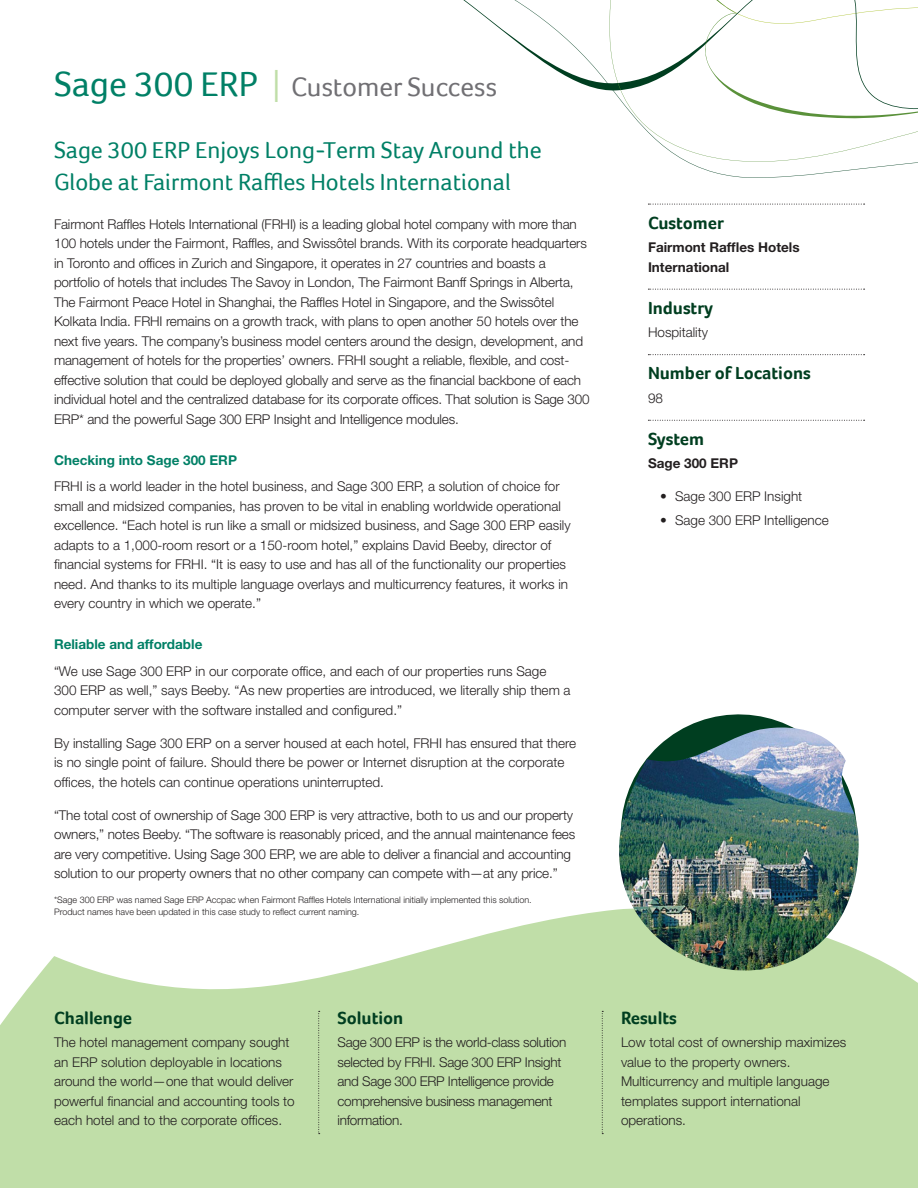
<style>
.page{position:relative;width:918px;height:1188px;background:#fff}
.page>*{position:absolute;margin:0;border:0;box-sizing:border-box;transform-origin:0 0}
.t1{font:27.3px "Foco";color:#717074}
.t2{font:24px/32.2px "Foco";color:#008066}
.Side_Header{font:700 18px "Foco";color:#003e20}
.Challenge_Header{font:700 18px "Foco";color:#003e20}
.Body{font:300 13.5px/19.5px "Helvetica Neue LT Std";letter-spacing:-.01em;color:#231f20}
.Challenge_body{font:300 13.5px/19.5px "Helvetica Neue LT Std";color:#231f20}
.Side_Bar_Bold_Body{font:700 13.5px/19.5px "Helvetica Neue LT Std";color:#231f20}
.Subhead{font:700 13.5px "Helvetica Neue LT Std";color:#008066}
.Side_Bullets{font:300 13.5px "Helvetica Neue LT Std";color:#231f20}
.t3{font:300 9px/12.8px "Helvetica Neue LT Std";color:#231f20}
.s1{font-size:35.85px;color:#008066}
.s2{font-family:"Helvetica Neue LT Std";font-weight:300;font-size:44.85px;color:#c0dea8}
</style>
<div class="page">
<svg style="left:684px;top:714px;width:110px;height:14px;fill:#003e20"></svg>
<svg style="left:0;top:909px;width:918px;height:279px;fill:#c0dea8"></svg>
<img style="left:619px;top:728px;width:240px;height:244px">
<svg style="left:648px;top:204px;width:217px;height:1px"></svg>
<svg style="left:648px;top:289px;width:217px;height:1px"></svg>
<svg style="left:648px;top:354px;width:217px;height:1px"></svg>
<svg style="left:648px;top:420px;width:217px;height:1px"></svg>
<svg style="left:602px;top:1011px;width:1px;height:123px"></svg>
<svg style="left:318px;top:1011px;width:2px;height:123px"></svg>
<svg style="left:463px;top:0;width:455px;height:178px"></svg>
<p class="t1" style="left:54px;top:71px;width:445px"><span class="s1">Sage 300 ERP</span> <span class="s2">I</span> Customer Success</p>
<p class="t2" style="left:54px;top:134px;width:489px">Sage 300 ERP Enjoys Long-Term Stay Around the<br>Globe at Fairmont Raffles Hotels International</p>
<p class="Body" style="left:54px;top:214px;width:537px">Fairmont Raffles Hotels International (FRHI) is a leading global hotel company with more than 100 hotels under the Fairmont, Raffles, and Swissôtel brands. With its corporate headquarters in Toronto and offices in Zurich and Singapore, it operates in 27 countries and boasts a portfolio of hotels that includes The Savoy in London, The Fairmont Banff Springs in Alberta, The Fairmont Peace Hotel in Shanghai, the Raffles Hotel in Singapore, and the Swissôtel Kolkata India. FRHI remains on a growth track, with plans to open another 50 hotels over the next five years. The company’s business model centers around the design, development, and management of hotels for the properties’ owners. FRHI sought a reliable, flexible, and cost&shy;effective solution that could be deployed globally and serve as the financial backbone of each individual hotel and the centralized database for its corporate offices. That solution is Sage 300<br>ERP* and the powerful Sage 300 ERP Insight and Intelligence modules.</p>
<p class="Subhead" style="left:54px;top:452px;width:185px">Checking into Sage 300 ERP</p>
<p class="Body" style="left:54px;top:476px;width:518px">FRHI is a world leader in the hotel business, and Sage 300 ERP, a solution of choice for small and midsized companies, has proven to be vital in enabling worldwide operational excellence. “Each hotel is run like a small or midsized business, and Sage 300 ERP easily adapts to a 1,000-room resort or a 150-room hotel,” explains David Beeby, director of financial systems for FRHI. “It is easy to use and has all of the functionality our properties need. And thanks to its multiple language overlays and multicurrency features, it works in every country in which we operate.”</p>
<p class="Subhead" style="left:54px;top:636px;width:150px">Reliable and affordable</p>
<p class="Body" style="left:54px;top:661px;width:518px">“We use Sage 300 ERP in our corporate office, and each of our properties runs Sage<br>300 ERP as well,” says Beeby. “As new properties are introduced, we literally ship them a computer server with the software installed and configured.”</p>
<p class="Body" style="left:54px;top:733px;width:524px">By installing Sage 300 ERP on a server housed at each hotel, FRHI has ensured that there is no single point of failure. Should there be power or Internet disruption at the corporate offices, the hotels can continue operations uninterrupted.</p>
<p class="Body" style="left:54px;top:805px;width:523px">“The total cost of ownership of Sage 300 ERP is very attractive, both to us and our property owners,” notes Beeby. “The software is reasonably priced, and the annual maintenance fees are very competitive. Using Sage 300 ERP, we are able to deliver a financial and accounting solution to our property owners that no other company can compete with—at any price.”</p>
<p class="t3" style="left:54px;top:893px;width:479px">*Sage 300 ERP was named Sage ERP Accpac when Fairmont Raffles Hotels International initially implemented this solution.<br>Product names have been updated in this case study to reflect current naming.</p>
<p class="Side_Header" style="left:648px;top:212px;width:77px">Customer</p>
<p class="Side_Bar_Bold_Body" style="left:648px;top:237px;width:153px">Fairmont Raffles Hotels<br>International</p>
<p class="Side_Header" style="left:648px;top:297px;width:67px">Industry</p>
<p class="Body" style="left:648px;top:323px;width:61px">Hospitality</p>
<p class="Side_Header" style="left:648px;top:363px;width:164px">Number of Locations</p>
<p class="Body" style="left:648px;top:388px;width:17px">98</p>
<p class="Side_Header" style="left:648px;top:428px;width:58px">System</p>
<p class="Side_Bar_Bold_Body" style="left:648px;top:454px;width:92px">Sage 300 ERP</p>
<p class="Side_Bullets" style="left:660px;top:488px;width:144px">• Sage 300 ERP Insight</p>
<p class="Side_Bullets" style="left:660px;top:512px;width:170px">• Sage 300 ERP Intelligence</p>
<p class="Challenge_Header" style="left:54px;top:1007px;width:80px">Challenge</p>
<p class="Challenge_body" style="left:54px;top:1032px;width:242px">The hotel management company sought an ERP solution deployable in locations around the world—one that would deliver powerful financial and accounting tools to each hotel and to the corporate offices.</p>
<p class="Challenge_Header" style="left:338px;top:1007px;width:67px">Solution</p>
<p class="Body" style="left:338px;top:1032px;width:230px">Sage 300 ERP is the world-class solution selected by FRHI. Sage 300 ERP Insight and Sage 300 ERP Intelligence provide comprehensive business management information.</p>
<p class="Challenge_Header" style="left:621px;top:1007px;width:57px">Results</p>
<p class="Body" style="left:621px;top:1032px;width:227px">Low total cost of ownership maximizes value to the property owners.<br>Multicurrency and multiple language templates support international operations.</p>
</div>
